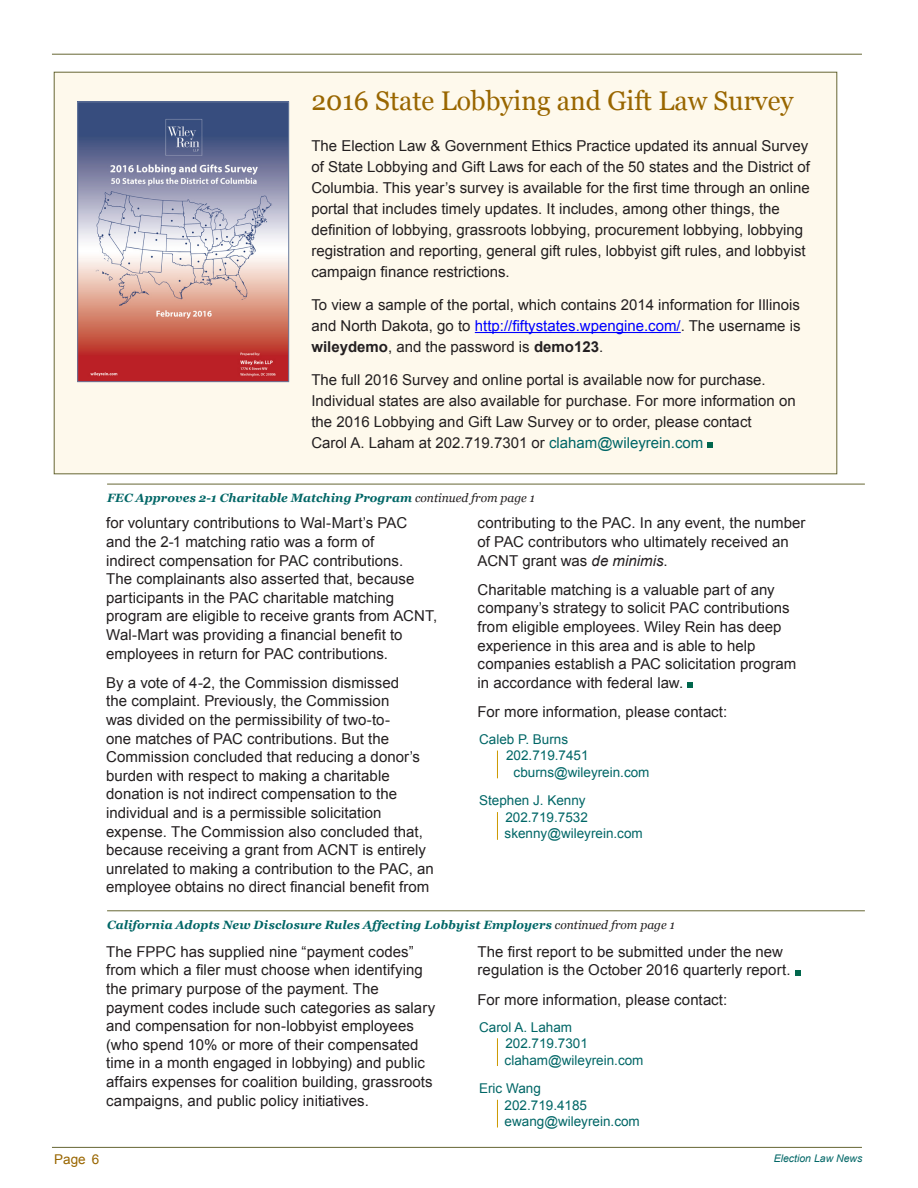
<style>
.page{position:relative;width:918px;height:1188px;background:#fff}
.page>*{position:absolute;margin:0;border:0;box-sizing:border-box;transform-origin:0 0}
.Headline{font:27px "Georgia";color:#960}
.body_text{font:15px/18.6px "Arial";letter-spacing:.005em;color:#231f20}
.Body_text{font:15px/21px "Arial";color:#231f20}
.Body_text-2{font:13.5px/16.5px "Arial";color:#066}
.t1{font:13.5px "Arial";color:#960}
.t2{font:italic 700 12px "Georgia";letter-spacing:.01em;color:#066}
.t3{font:italic 10.5px "Arial";color:#066}
.s1{color:#00f}
.s2{font-weight:700}
.s3{color:#066}
.s4{font-weight:400;color:#231f20}
.s5{font-style:italic}
</style>
<div class="page">
<hr style="left:52px;top:1147px;width:810px;height:1px;background:#663">
<hr style="left:52px;top:54px;width:810px;height:1px;background:#663">
<hr style="left:107px;top:484px;width:758px;height:1px;background:#663">
<div style="left:54px;top:72px;width:783px;height:402px;background:#fef9ec;border:1px solid #663"></div>
<hr style="left:475px;top:332px;width:206px;height:1px;background:#00f">
<svg style="left:708px;top:443px;width:5px;height:5px"></svg>
<img style="left:79px;top:104px;width:208px;height:276px">
<div style="left:77px;top:102px;width:212px;height:280px;border:1px solid #697b9f"></div>
<svg style="left:688px;top:682px;width:5px;height:6px"></svg>
<svg style="left:497px;top:751px;width:1px;height:27px"></svg>
<svg style="left:497px;top:812px;width:1px;height:28px"></svg>
<svg style="left:795px;top:970px;width:5px;height:5px"></svg>
<svg style="left:497px;top:1038px;width:1px;height:28px"></svg>
<svg style="left:497px;top:1100px;width:1px;height:28px"></svg>
<hr style="left:107px;top:911px;width:758px;height:1px;background:#663">
<p class="Headline" style="left:311px;top:85px;width:484px">2016 State Lobbying and Gift Law Survey</p>
<p class="Body_text" style="left:311px;top:135px;width:500px">The Election Law &amp; Government Ethics Practice updated its annual Survey of State Lobbying and Gift Laws for each of the 50 states and the District of Columbia. This year’s survey is available for the first time through an online portal that includes timely updates. It includes, among other things, the definition of lobbying, grassroots lobbying, procurement lobbying, lobbying registration and reporting, general gift rules, lobbyist gift rules, and lobbyist campaign finance restrictions.</p>
<p class="Body_text" style="left:311px;top:294px;width:491px;text-align:justify">To view a sample of the portal, which contains 2014 information for Illinois and North Dakota, go to <span class="s1">http://fiftystates.wpengine.com/</span>. The username is <span class="s2">wileydemo</span>, and the password is <span class="s2">demo123</span>.</p>
<p class="Body_text" style="left:311px;top:369px;width:486px">The full 2016 Survey and online portal is available now for purchase.<br>Individual states are also available for purchase. For more information on the 2016 Lobbying and Gift Law Survey or to order, please contact<br>Carol A. Laham at 202.719.7301 or <span class="s3">claham@wileyrein.com</span></p>
<p class="t2" style="left:107px;top:490px;width:429px">FEC Approves 2-1 Charitable Matching Program <span class="s4">continued from page 1</span></p>
<p class="body_text" style="left:106px;top:514px;width:332px">for voluntary contributions to Wal-Mart’s PAC<br>and the 2-1 matching ratio was a form of<br>indirect compensation for PAC contributions.<br>The complainants also asserted that, because participants in the PAC charitable matching program are eligible to receive grants from ACNT, Wal-Mart was providing a financial benefit to employees in return for PAC contributions.</p>
<p class="body_text" style="left:106px;top:673px;width:329px">By a vote of 4-2, the Commission dismissed<br>the complaint. Previously, the Commission<br>was divided on the permissibility of two-to-<br>one matches of PAC contributions. But the Commission concluded that reducing a donor’s burden with respect to making a charitable donation is not indirect compensation to the individual and is a permissible solicitation expense. The Commission also concluded that, because receiving a grant from ACNT is entirely unrelated to making a contribution to the PAC, an employee obtains no direct financial benefit from</p>
<p class="body_text" style="left:478px;top:514px;width:329px">contributing to the PAC. In any event, the number of PAC contributors who ultimately received an<br>ACNT grant was <span class="s5">de minimis</span>.</p>
<p class="body_text" style="left:478px;top:580px;width:320px">Charitable matching is a valuable part of any company’s strategy to solicit PAC contributions from eligible employees. Wiley Rein has deep experience in this area and is able to help companies establish a PAC solicitation program in accordance with federal law.</p>
<p class="body_text" style="left:478px;top:702px;width:251px">For more information, please contact:</p>
<p class="Body_text-2" style="left:479px;top:731px;width:91px">Caleb P. Burns</p>
<p class="Body_text-2" style="left:506px;top:747px;width:84px">202.719.7451</p>
<p class="Body_text-2" style="left:514px;top:764px;width:137px">cburns@wileyrein.com</p>
<p class="Body_text-2" style="left:505px;top:792px;width:140px;text-indent:-26px">Stephen J. Kenny<br>202.719.7532 skenny@wileyrein.com</p>
<p class="t2" style="left:107px;top:917px;width:569px">California Adopts New Disclosure Rules Affecting Lobbyist Employers <span class="s4">continued from page 1</span></p>
<p class="body_text" style="left:106px;top:942px;width:331px">The FPPC has supplied nine “payment codes” from which a filer must choose when identifying the primary purpose of the payment. The payment codes include such categories as salary and compensation for non-lobbyist employees (who spend 10% or more of their compensated time in a month engaged in lobbying) and public affairs expenses for coalition building, grassroots campaigns, and public policy initiatives.</p>
<p class="body_text" style="left:478px;top:942px;width:315px">The first report to be submitted under the new regulation is the October 2016 quarterly report.</p>
<p class="body_text" style="left:478px;top:990px;width:251px">For more information, please contact:</p>
<p class="Body_text-2" style="left:505px;top:1019px;width:140px;text-indent:-26px">Carol A. Laham<br>202.719.7301 claham@wileyrein.com</p>
<p class="Body_text-2" style="left:505px;top:1080px;width:137px;text-indent:-26px">Eric Wang<br>202.719.4185 ewang@wileyrein.com</p>
<p class="t1" style="left:54px;top:1150px;width:47px">Page 6</p>
<p class="t3" style="left:774px;top:1151px;width:90px">Election Law News</p>
</div>
